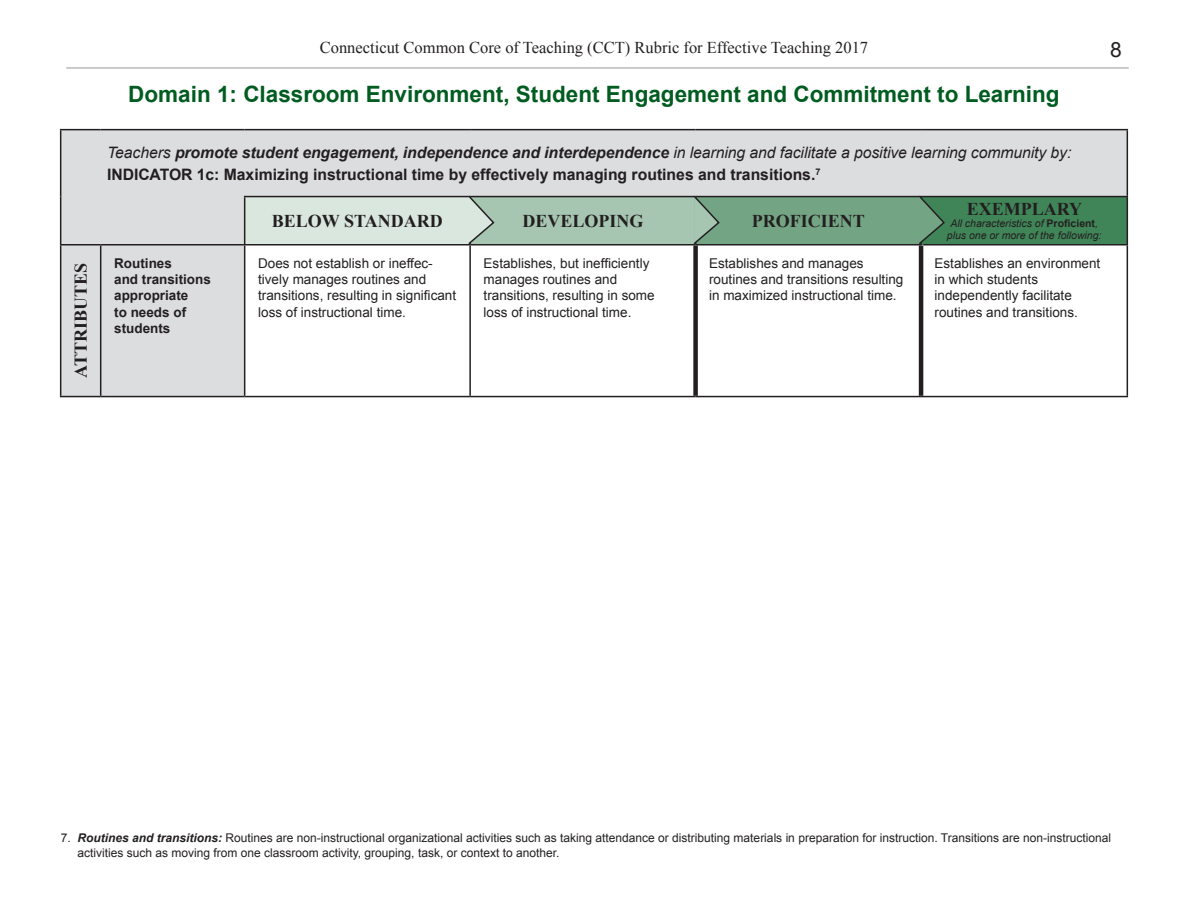
<style>
.page{position:relative;width:1188px;height:918px;background:#fff}
.page>*{position:absolute;margin:0;border:0;box-sizing:border-box;transform-origin:0 0}
.t1{font:700 22.5px "Arial";color:#005c20}
.t2{font:21px "Arial";color:#231f20}
.t3{font:700 18px "Times New Roman";color:#231f20}
.t4{font:16.5px "Times New Roman";color:#231f20}
.t5{font:italic 15.75px "Arial";letter-spacing:-.005em;color:#231f20}
.t6{font:700 15.75px "Arial";color:#231f20}
.t7{font:13.5px/16.2px "Arial";color:#231f20}
.t8{font:700 13.5px/16.2px "Arial";color:#231f20}
.t9{font:12px/14.4px "Arial";color:#231f20}
.t10{font:italic 10.5px "Arial";color:#231f20}
.s1{font-weight:700}
.s2{font-weight:700;font-style:normal}
.s3{font-weight:700;font-style:italic}
</style>
<div class="page">
<svg style="left:61px;top:130px;width:1066px;height:266px"></svg>
<div style="left:245px;top:197px;width:225px;height:48px;background:#d9e7de"></div>
<div style="left:470px;top:197px;width:226px;height:48px;background:#a6c6b1"></div>
<div style="left:696px;top:197px;width:225px;height:48px;background:#73a584"></div>
<div style="left:921px;top:197px;width:206px;height:48px;background:#408558"></div>
<hr style="left:244px;top:246px;width:1px;height:150px;background:#231f20">
<hr style="left:923px;top:244px;width:205px;height:2px;background:#231f20">
<hr style="left:1127px;top:246px;width:1px;height:150px;background:#231f20">
<hr style="left:245px;top:396px;width:225px;height:1px;background:#231f20">
<hr style="left:470px;top:396px;width:226px;height:1px;background:#231f20">
<hr style="left:696px;top:396px;width:225px;height:1px;background:#231f20">
<hr style="left:921px;top:396px;width:207px;height:1px;background:#231f20">
<hr style="left:60px;top:130px;width:1px;height:67px;background:#231f20">
<hr style="left:1127px;top:130px;width:1px;height:66px;background:#231f20">
<hr style="left:60px;top:197px;width:1px;height:47px;background:#231f20">
<hr style="left:1127px;top:197px;width:1px;height:47px;background:#231f20">
<hr style="left:60px;top:246px;width:1px;height:150px;background:#231f20">
<hr style="left:100px;top:246px;width:1px;height:150px;background:#231f20">
<hr style="left:60px;top:129px;width:41px;height:1px;background:#231f20">
<hr style="left:101px;top:129px;width:144px;height:1px;background:#231f20">
<hr style="left:245px;top:129px;width:225px;height:1px;background:#231f20">
<hr style="left:470px;top:129px;width:226px;height:1px;background:#231f20">
<hr style="left:696px;top:129px;width:225px;height:1px;background:#231f20">
<hr style="left:921px;top:129px;width:207px;height:1px;background:#231f20">
<hr style="left:922px;top:196px;width:206px;height:1px;background:#231f20">
<hr style="left:60px;top:244px;width:41px;height:2px;background:#231f20">
<hr style="left:101px;top:244px;width:143px;height:2px;background:#231f20">
<hr style="left:60px;top:396px;width:41px;height:1px;background:#231f20">
<hr style="left:101px;top:396px;width:144px;height:1px;background:#231f20">
<hr style="left:469px;top:246px;width:2px;height:150px;background:#231f20">
<div style="left:693px;top:246px;width:5px;height:150px;background:#231f20"></div>
<hr style="left:919px;top:246px;width:4px;height:150px;background:#231f20">
<hr style="left:244px;top:196px;width:226px;height:1px;background:#231f20">
<hr style="left:244px;top:197px;width:1px;height:47px;background:#231f20">
<hr style="left:244px;top:244px;width:226px;height:2px;background:#231f20">
<hr style="left:470px;top:196px;width:226px;height:1px;background:#231f20">
<hr style="left:470px;top:244px;width:226px;height:2px;background:#231f20">
<hr style="left:696px;top:196px;width:226px;height:1px;background:#231f20">
<hr style="left:696px;top:244px;width:226px;height:2px;background:#231f20">
<hr style="left:66px;top:68px;width:1063px;height:1px;background:#939598">
<svg style="left:692px;top:194px;width:29px;height:52px"></svg>
<svg style="left:467px;top:194px;width:29px;height:52px"></svg>
<svg style="left:917px;top:194px;width:29px;height:52px"></svg>
<p class="t4" style="left:320px;top:37px;width:550px">Connecticut Common Core of Teaching (CCT) Rubric for Effective Teaching 2017</p>
<p class="t2" style="left:1110px;top:36px;width:13px">8</p>
<p class="t1" style="left:128px;top:80px;width:933px">Domain 1: Classroom Environment, Student Engagement and Commitment to Learning</p>
<p class="t5" style="left:107px;top:142px;width:966px">Teachers <span class="s1">promote student engagement, independence and interdependence</span> in learning and facilitate a positive learning community by:</p>
<p class="t6" style="left:107px;top:164px;width:715px">INDICATOR 1c: Maximizing instructional time by effectively managing routines and transitions.<sup>7</sup></p>
<p class="t3" style="left:272px;top:208px;width:172px">BELOW STANDARD</p>
<p class="t3" style="left:522px;top:208px;width:123px">DEVELOPING</p>
<p class="t3" style="left:752px;top:208px;width:115px">PROFICIENT</p>
<p class="t3" style="left:967px;top:196px;width:117px">EXEMPLARY</p>
<p class="t10" style="left:950px;top:216px;width:149px">All characteristics of <span class="s2">Proficient</span>,</p>
<p class="t10" style="left:947px;top:228px;width:156px">plus one or more of the following:</p>
<p class="t3" style="left:68px;top:378px;width:116px;rotate:-90deg">ATTRIBUTES</p>
<p class="t8" style="left:114px;top:256px;width:98px">Routines<br>and transitions appropriate<br>to needs of students</p>
<p class="t7" style="left:258px;top:255px;width:200px">Does not establish or ineffec&shy;tively manages routines and transitions, resulting in significant loss of instructional time.</p>
<p class="t7" style="left:484px;top:255px;width:173px">Establishes, but inefficiently manages routines and transitions, resulting in some loss of instructional time.</p>
<p class="t7" style="left:709px;top:255px;width:196px">Establishes and manages routines and transitions resulting in maximized instructional time.</p>
<p class="t7" style="left:935px;top:255px;width:167px">Establishes an environment in which students independently facilitate routines and transitions.</p>
<p class="t9" style="left:77px;top:831px;width:1035px;text-indent:-17px">7. <span class="s3">Routines and transitions:</span> Routines are non-instructional organizational activities such as taking attendance or distributing materials in preparation for instruction. Transitions are non-instructional activities such as moving from one classroom activity, grouping, task, or context to another.</p>
</div>
